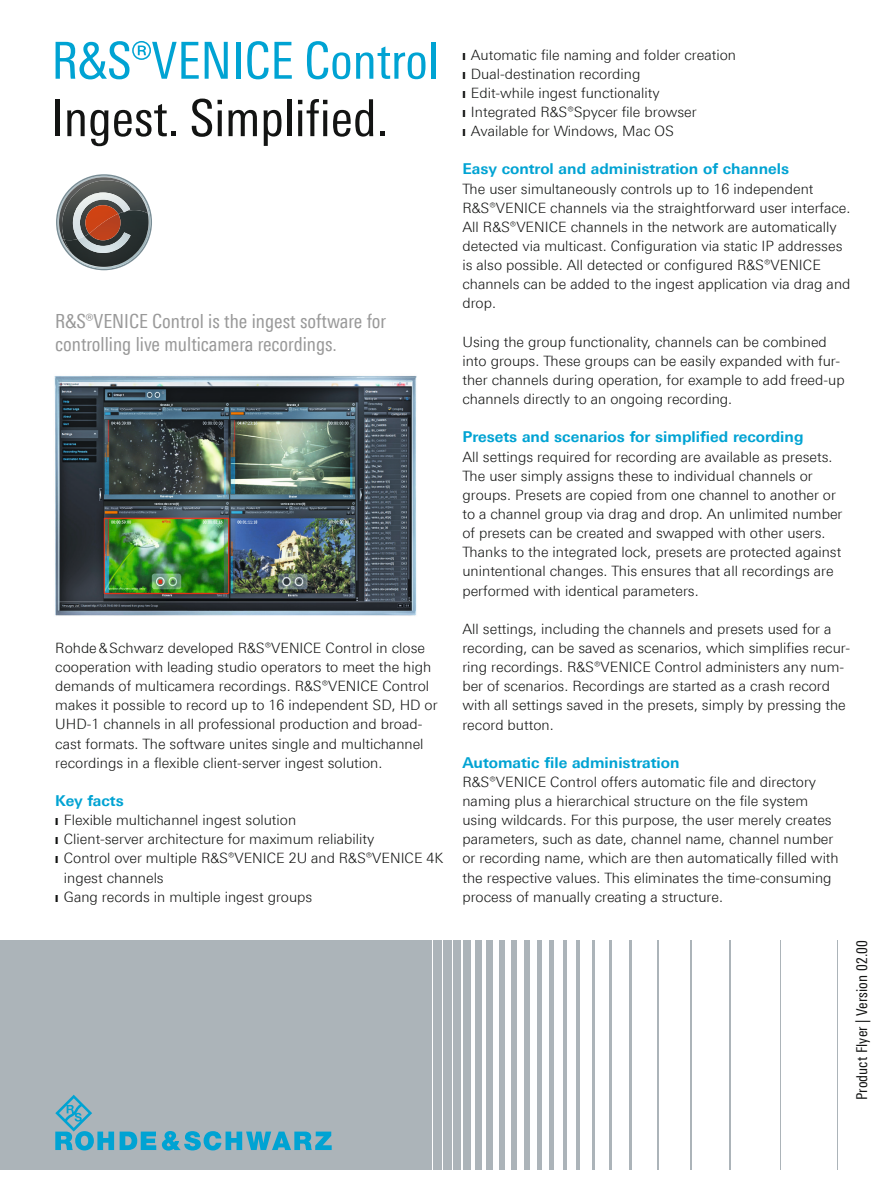
<style>
.page{position:relative;width:893px;height:1191px;background:#fff}
.page>*{position:absolute;margin:0;border:0;box-sizing:border-box;transform-origin:0 0}
.t1{font:51px "Linotype Univers 420 Cn";color:#131413}
.t2{font:51px "Linotype Univers 420 Cn";color:#00a3d3}
.t3{font:19.5px/23.4px "Linotype Univers 420 Cn";color:#999}
.t4{font:700 15px "Linotype Univers 630";color:#00a3d3}
.t5{font:15px "Linotype Univers 420 Cn";letter-spacing:.005em;color:#131413}
.t6{font:300 14.25px/19.2px "Linotype Univers 330";color:#131413}
</style>
<div class="page">
<img style="left:54px;top:376px;width:363px;height:240px">
<div style="left:0;top:940px;width:432px;height:230px;background:#acb4b9"></div>
<div style="left:433px;top:940px;width:9px;height:230px;background:#acb4b9"></div>
<div style="left:443px;top:940px;width:8px;height:230px;background:#acb4b9"></div>
<div style="left:453px;top:940px;width:8px;height:230px;background:#acb4b9"></div>
<div style="left:464px;top:940px;width:7px;height:230px;background:#acb4b9"></div>
<div style="left:475px;top:940px;width:6px;height:230px;background:#acb4b9"></div>
<div style="left:487px;top:940px;width:6px;height:230px;background:#acb4b9"></div>
<div style="left:499px;top:940px;width:6px;height:230px;background:#acb4b9"></div>
<div style="left:511px;top:940px;width:6px;height:230px;background:#acb4b9"></div>
<div style="left:524px;top:940px;width:5px;height:230px;background:#acb4b9"></div>
<hr style="left:537px;top:940px;width:4px;height:230px;background:#acb4b9">
<hr style="left:550px;top:940px;width:4px;height:230px;background:#acb4b9">
<hr style="left:563px;top:940px;width:4px;height:230px;background:#acb4b9">
<hr style="left:576px;top:940px;width:4px;height:230px;background:#acb4b9">
<hr style="left:592px;top:940px;width:3px;height:230px;background:#acb4b9">
<hr style="left:609px;top:940px;width:3px;height:230px;background:#acb4b9">
<hr style="left:630px;top:940px;width:2px;height:230px;background:#acb4b9">
<hr style="left:658px;top:940px;width:1px;height:230px;background:#acb4b9">
<hr style="left:690px;top:940px;width:2px;height:230px;background:#acb4b9">
<hr style="left:730px;top:940px;width:1px;height:230px;background:#acb4b9">
<hr style="left:780px;top:940px;width:1px;height:230px;background:#acb4b9">
<hr style="left:837px;top:940px;width:1px;height:230px;background:#acb4b9">
<svg style="left:120px;top:1131px;width:36px;height:19px"></svg>
<svg style="left:55px;top:1094px;width:59px;height:56px"></svg>
<svg style="left:162px;top:1131px;width:170px;height:19px"></svg>
<svg style="left:56px;top:174px;width:96px;height:96px"></svg>
<img style="left:73px;top:192px;width:57px;height:47px">
<h1 class="t2" style="left:51px;top:31px;width:389px">R&amp;S®VENICE Control</h1>
<h1 class="t1" style="left:51px;top:88px;width:338px">Ingest. Simplified.</h1>
<h2 class="t3" style="left:55px;top:309px;width:332px">R&amp;S®VENICE Control is the ingest software for controlling live multicamera recordings.</h2>
<p class="t6" style="left:55px;top:638px;width:384px">Rohde &amp; Schwarz developed R&amp;S®VENICE Control in close cooperation with leading studio operators to meet the high demands of multicamera recordings. R&amp;S®VENICE Control makes it possible to record up to 16 independent SD, HD or UHD-1 channels in all professional production and broad&shy;cast formats. The software unites single and multichannel recordings in a flexible client-server ingest solution.</p>
<p class="t4" style="left:55px;top:791px;width:70px">Key facts</p>
<p class="t6" style="left:55px;top:810px;width:242px">❙ Flexible multichannel ingest solution</p>
<p class="t6" style="left:55px;top:829px;width:320px">❙ Client-server architecture for maximum reliability</p>
<p class="t6" style="left:55px;top:848px;width:390px">❙ Control over multiple R&amp;S®VENICE 2U and R&amp;S®VENICE 4K</p>
<p class="t6" style="left:64px;top:868px;width:101px">ingest channels</p>
<p class="t6" style="left:55px;top:887px;width:259px">❙ Gang records in multiple ingest groups</p>
<p class="t6" style="left:462px;top:45px;width:275px">❙ Automatic file naming and folder creation ❙ Dual-destination recording<br>❙ Edit-while ingest functionality<br>❙ Integrated R&amp;S®Spycer file browser<br>❙ Available for Windows, Mac OS</p>
<p class="t4" style="left:462px;top:160px;width:328px">Easy control and administration of channels</p>
<p class="t6" style="left:462px;top:179px;width:390px">The user simultaneously controls up to 16 independent R&amp;S®VENICE channels via the straightforward user interface.<br>All R&amp;S®VENICE channels in the network are automatically detected via multicast. Configuration via static IP addresses is also possible. All detected or configured R&amp;S®VENICE channels can be added to the ingest application via drag and drop.</p>
<p class="t6" style="left:462px;top:332px;width:384px">Using the group functionality, channels can be combined into groups. These groups can be easily expanded with fur&shy;ther channels during operation, for example to add freed-up channels directly to an ongoing recording.</p>
<p class="t4" style="left:462px;top:428px;width:343px">Presets and scenarios for simplified recording</p>
<p class="t6" style="left:462px;top:447px;width:382px">All settings required for recording are available as presets.<br>The user simply assigns these to individual channels or groups. Presets are copied from one channel to another or to a channel group via drag and drop. An unlimited number of presets can be created and swapped with other users.<br>Thanks to the integrated lock, presets are protected against unintentional changes. This ensures that all recordings are performed with identical parameters.</p>
<p class="t6" style="left:462px;top:619px;width:389px">All settings, including the channels and presets used for a recording, can be saved as scenarios, which simplifies recur&shy;ring recordings. R&amp;S®VENICE Control administers any num&shy;ber of scenarios. Recordings are started as a crash record with all settings saved in the presets, simply by pressing the record button.</p>
<p class="t4" style="left:462px;top:753px;width:219px">Automatic file administration</p>
<p class="t6" style="left:462px;top:772px;width:378px">R&amp;S®VENICE Control offers automatic file and directory naming plus a hierarchical structure on the file system using wildcards. For this purpose, the user merely creates parameters, such as date, channel name, channel number or recording name, which are then automatically filled with the respective values. This eliminates the time-consuming process of manually creating a structure.</p>
<p class="t5" style="left:853px;top:1100px;width:162px;rotate:-90deg">Product Flyer | Version 02.00</p>
</div>
